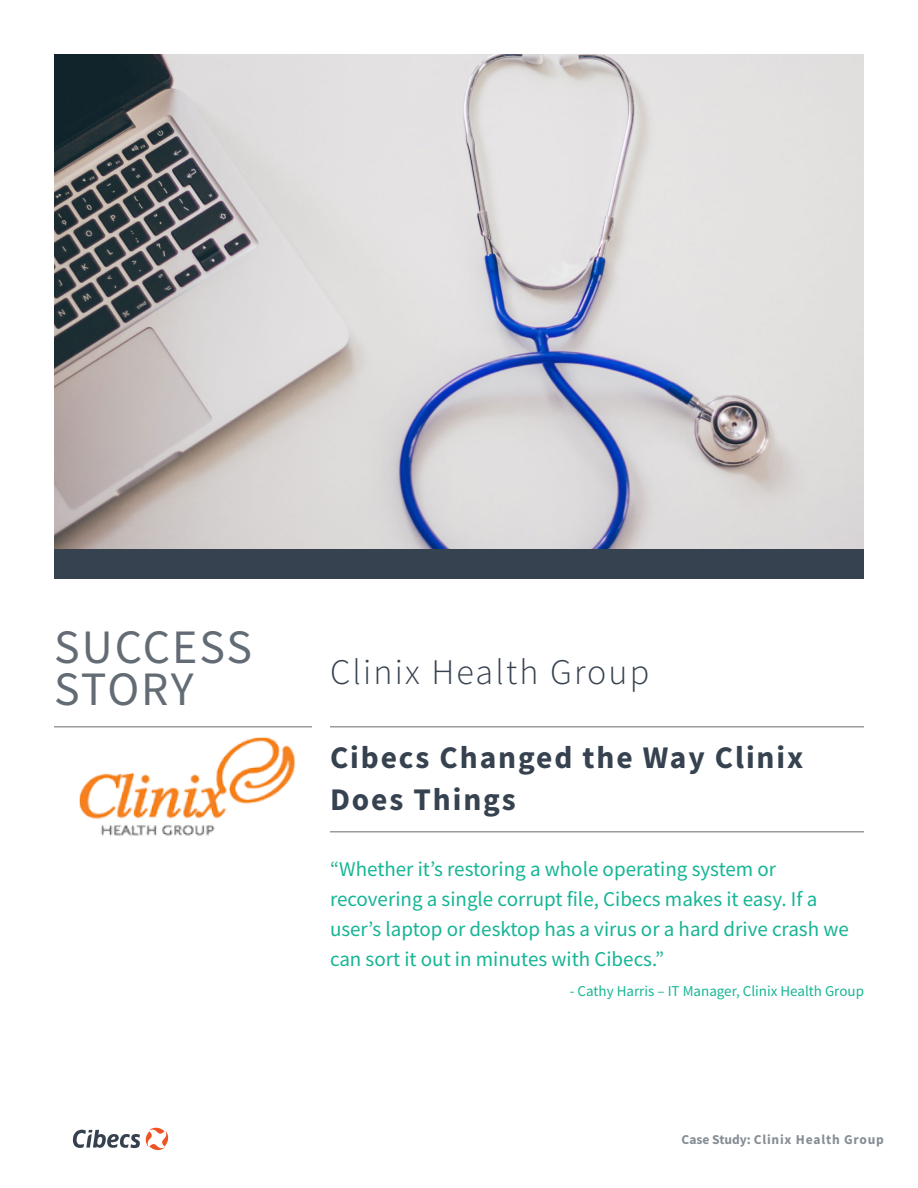
<style>
.page{position:relative;width:918px;height:1188px;background:#fff}
.page>*{position:absolute;margin:0;border:0;box-sizing:border-box;transform-origin:0 0}
.t1{font:48px/42px "Source Sans Pro";letter-spacing:.045em;color:#636c75}
.t2{font:300 36px "Source Sans Pro";letter-spacing:.06em;color:#36424f}
.t3{font:700 31.5px/42px "Source Sans Pro";letter-spacing:.06em;color:#36424f}
.t4{font:21px/30px "Source Sans Pro";color:#16b595}
.t5{font:15px "Source Sans Pro";color:#16b595}
.t6{font:700 13.5px "Source Sans Pro";letter-spacing:.06em;color:#868e95}
</style>
<div class="page">
<svg style="left:73px;top:1127px;width:96px;height:23px"></svg>
<img style="left:54px;top:54px;width:810px;height:495px">
<div style="left:54px;top:549px;width:810px;height:30px;background:#36424f"></div>
<hr style="left:54px;top:726px;width:258px;height:2px;background:#999b9c">
<hr style="left:330px;top:726px;width:534px;height:2px;background:#999b9c">
<hr style="left:330px;top:831px;width:534px;height:1px;background:#999b9c">
<img style="left:79px;top:737px;width:217px;height:99px">
<h1 class="t1" style="left:54px;top:626px;width:200px">SUCCESS<br>STORY</h1>
<h2 class="t2" style="left:330px;top:650px;width:321px">Clinix Health Group</h2>
<h3 class="t3" style="left:330px;top:736px;width:475px">Cibecs Changed the Way Clinix<br>Does Things</h3>
<p class="t4" style="left:330px;top:854px;width:520px">“Whether it’s restoring a whole operating system or recovering a single corrupt file, Cibecs makes it easy. If a user’s laptop or desktop has a virus or a hard drive crash we can sort it out in minutes with Cibecs.”</p>
<p class="t5" style="left:570px;top:981px;width:296px">- Cathy Harris – IT Manager, Clinix Health Group</p>
<p class="t6" style="left:682px;top:1131px;width:204px">Case Study: Clinix Health Group</p>
</div>
